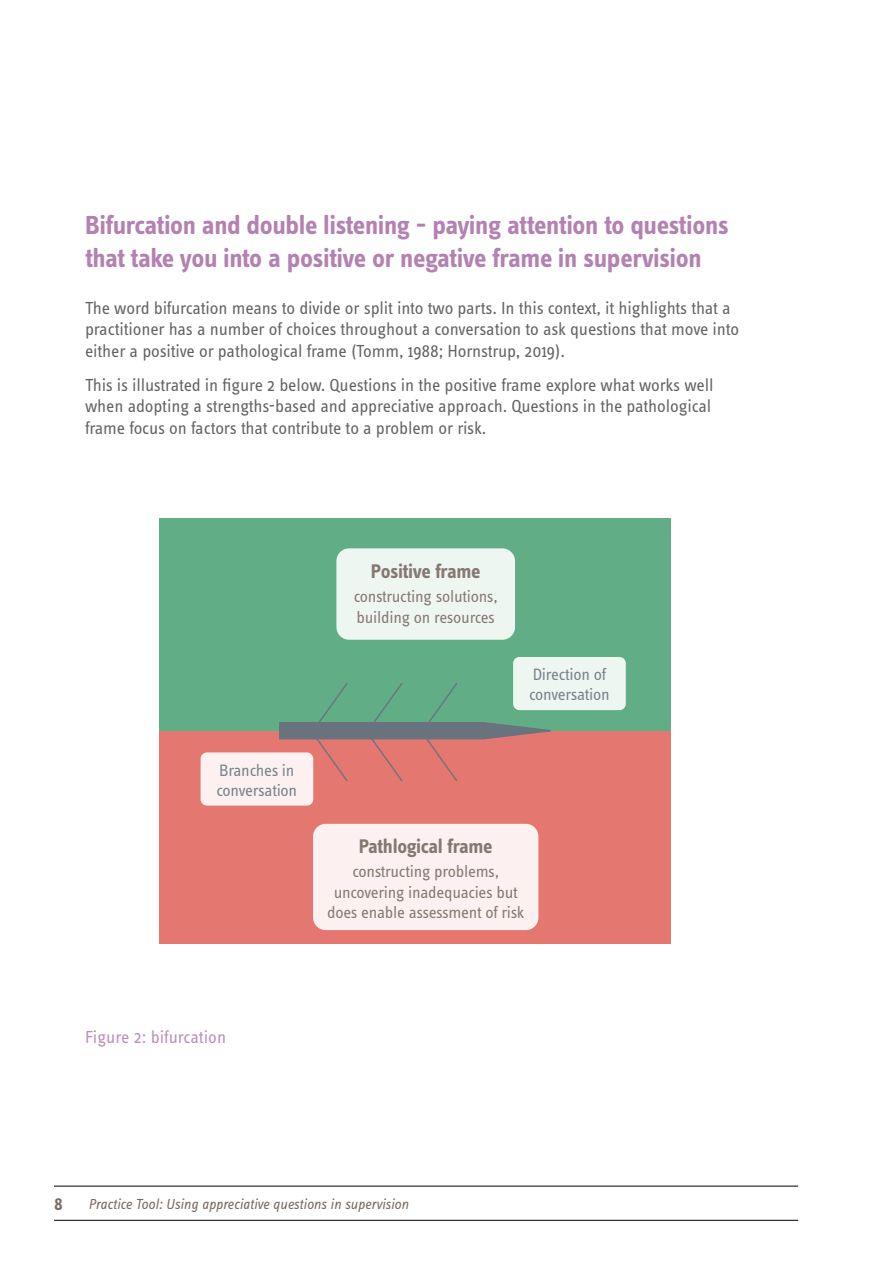
<style>
.page{position:relative;width:893px;height:1263px;background:#fff}
.page>*{position:absolute;margin:0;border:0;box-sizing:border-box;transform-origin:0 0}
.t1{font:700 27px/33px "Info Text Pro";letter-spacing:-.015em;color:#b381b2}
.t2{font:700 20.4px "Info Text Pro";letter-spacing:-.025em;color:#867871}
.t3{font:18px/21.6px "Info Text Pro";letter-spacing:-.01em;color:#646363}
.t4{font:18px "Info Text Pro";color:#bb8eba}
.t5{font:600 18px "Info Text Pro";color:#7a6b64}
.t6{font:16.95px/20.4px "Info Text Pro";letter-spacing:-.015em;color:#867871}
.t7{font:16.95px/20.4px "Info Text Pro";letter-spacing:-.015em;color:#78818a}
.t8{font:italic 15px "Info Text Pro";color:#7a6b64}
</style>
<div class="page">
<hr style="left:54px;top:1220px;width:744px;height:1px;background:#000">
<hr style="left:54px;top:1186px;width:744px;height:1px;background:#000">
<div style="left:159px;top:519px;width:511px;height:212px;background:#60ad86"></div>
<div style="left:159px;top:731px;width:511px;height:213px;background:#e4776f"></div>
<div style="left:336px;top:548px;width:179px;height:92px;background:#eef6f2;border-radius:13px"></div>
<div style="left:313px;top:824px;width:225px;height:106px;background:#fcf1f0;border-radius:13px"></div>
<div style="left:201px;top:752px;width:112px;height:54px;background:#fcf1f0;border-radius:6px"></div>
<div style="left:513px;top:657px;width:113px;height:53px;background:#eef6f2;border-radius:6px"></div>
<svg style="left:278px;top:681px;width:285px;height:102px"></svg>
<h1 class="t1" style="left:85px;top:208px;width:645px">Bifurcation and double listening - paying attention to questions that take you into a positive or negative frame in supervision</h1>
<p class="t3" style="left:85px;top:296px;width:656px">The word bifurcation means to divide or split into two parts. In this context, it highlights that a practitioner has a number of choices throughout a conversation to ask questions that move into either a positive or pathological frame (Tomm, 1988; Hornstrup, 2019).</p>
<p class="t3" style="left:85px;top:373px;width:630px">This is illustrated in figure 2 below. Questions in the positive frame explore what works well when adopting a strengths-based and appreciative approach. Questions in the pathological frame focus on factors that contribute to a problem or risk.</p>
<p class="t7" style="left:217px;top:759px;width:82px">Branches in conversation</p>
<p class="t2" style="left:371px;top:559px;width:111px">Positive frame</p>
<p class="t6" style="left:354px;top:586px;width:145px">constructing solutions, building on resources</p>
<p class="t7" style="left:529px;top:664px;width:82px">Direction of conversation</p>
<p class="t2" style="left:359px;top:834px;width:135px">Pathlogical frame</p>
<p class="t6" style="left:327px;top:861px;width:199px;text-align:center">constructing problems, uncovering inadequacies but does enable assessment of risk</p>
<p class="t4" style="left:85px;top:1027px;width:143px">Figure 2: bifurcation</p>
<p class="t5" style="left:54px;top:1193px;width:10px">8</p>
<p class="t8" style="left:88px;top:1195px;width:322px">Practice Tool: Using appreciative questions in supervision</p>
</div>
